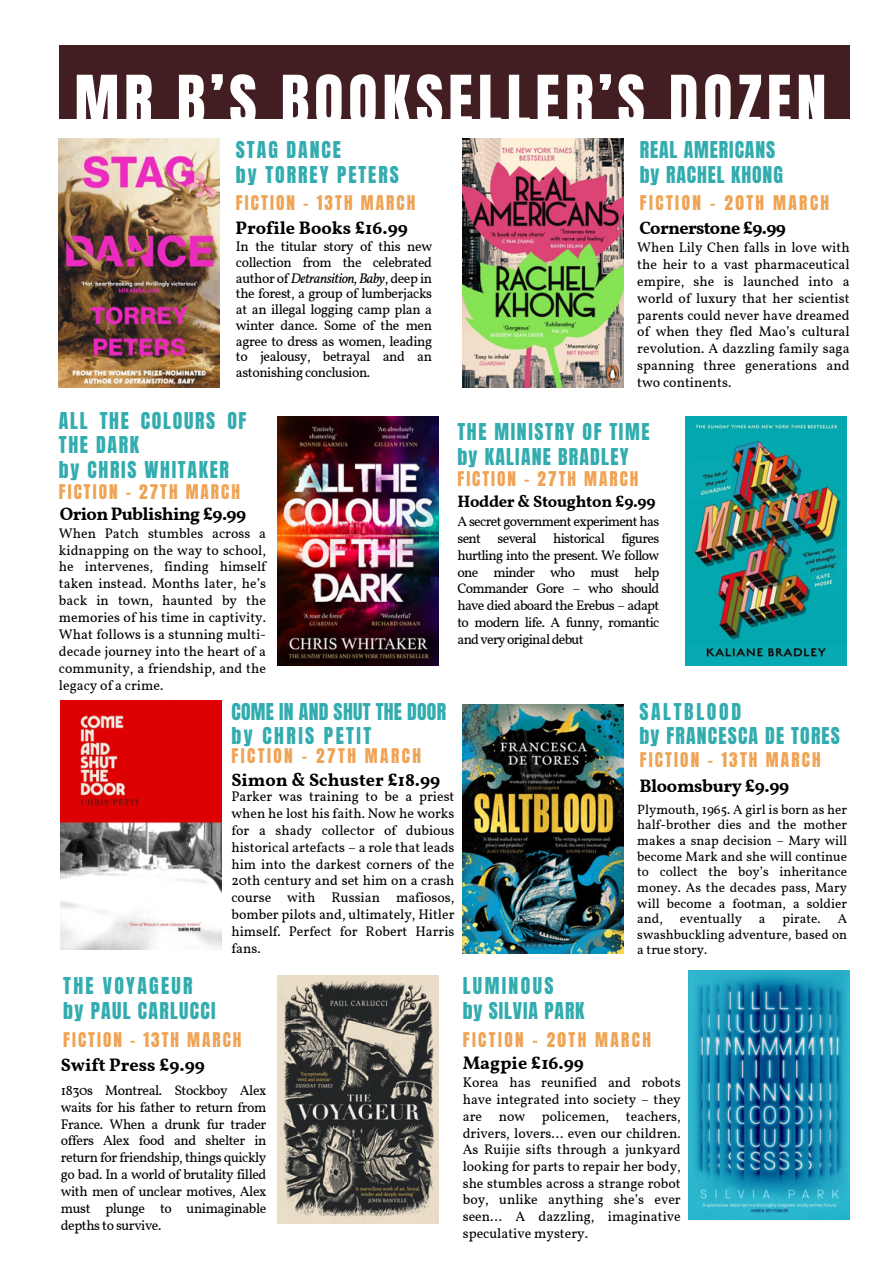
<style>
.page{position:relative;width:894px;height:1264px;background:#fff}
.page>*{position:absolute;margin:0;border:0;box-sizing:border-box;transform-origin:0 0}
.t1{font:60px "Anton";letter-spacing:.08em;color:#fff}
.t2{font:19.8px/24.8px "Anton";letter-spacing:.085em;color:#32acaf}
.t3{font:19.8px/24.8px "Anton";letter-spacing:.045em;color:#32acaf}
.t4{font:19.8px/24.8px "Anton";letter-spacing:.015em;color:#32acaf}
.t5{font:19.8px/24.8px "Anton";letter-spacing:.06em;color:#32acaf}
.t6{font:19.8px/24.8px "Anton";letter-spacing:.065em;color:#32acaf}
.t7{font:700 18px "Vollkorn";color:#000}
.t8{font:700 18px "Vollkorn";letter-spacing:-.035em;color:#000}
.t9{font:700 18px "Vollkorn";letter-spacing:-.02em;color:#000}
.t10{font:17.25px "Anton";letter-spacing:.12em;color:#efa355}
.t11{font:17.25px "Anton";letter-spacing:.14em;color:#efa355}
.t12{font:700 16.5px "Vollkorn";letter-spacing:-.02em;color:#000}
.t13{font:13.95px/16.8px "Vollkorn";color:#000;text-align:justify}
.t14{font:13.35px/15.6px "Vollkorn";color:#000;text-align:justify}
.s1{font-style:italic}
</style>
<div class="page">
<img style="left:61px;top:700px;width:161px;height:249px">
<img style="left:462px;top:704px;width:161px;height:249px">
<img style="left:277px;top:975px;width:161px;height:248px">
<img style="left:59px;top:139px;width:161px;height:248px">
<img style="left:462px;top:139px;width:161px;height:248px">
<img style="left:277px;top:416px;width:161px;height:249px">
<img style="left:685px;top:416px;width:161px;height:249px">
<div style="left:59px;top:45px;width:790px;height:73px;background:#421e22"></div>
<img style="left:688px;top:970px;width:161px;height:249px">
<h3 class="t1" style="left:74px;top:58px;width:753px">MR B’S BOOKSELLER’S DOZEN</h3>
<h3 class="t2" style="left:236px;top:137px;width:164px">STAG DANCE<br>by TORREY PETERS</h3>
<p class="t10" style="left:236px;top:190px;width:181px">FICTION - 13TH MARCH</p>
<h4 class="t7" style="left:235px;top:217px;width:174px">Profile Books £16.99</h4>
<h2 class="t13" style="left:236px;top:240px;width:198px;line-height:15.8px">In the titular story of this new collection from the celebrated author of <span class="s1">Detransition,Baby</span>, deep in the forest, a group of lumberjacks at an illegal logging camp plan a winter dance. Some of the men agree to dress as women, leading to jealousy, betrayal and an astonishing conclusion.</h2>
<h2 class="t2" style="left:59px;top:408px;width:189px">ALL THE COLOURS OF<br>THE DARK<br>by CHRIS WHITAKER</h2>
<p class="t10" style="left:59px;top:479px;width:182px">FICTION - 27TH MARCH</p>
<h3 class="t8" style="left:60px;top:503px;width:188px">Orion Publishing £9.99</h3>
<p class="t13" style="left:59px;top:525px;width:208px">When Patch stumbles across a kidnapping on the way to school, he intervenes, finding himself taken instead. Months later, he’s back in town, haunted by the memories of his time in captivity.<br>What follows is a stunning multi&shy;decade journey into the heart of a community, a friendship, and the legacy of a crime.</p>
<p class="t3" style="left:639px;top:137px;width:145px">REAL AMERICANS by RACHEL KHONG</p>
<h3 class="t11" style="left:639px;top:190px;width:191px">FICTION - 20TH MARCH</h3>
<p class="t8" style="left:639px;top:217px;width:148px">Cornerstone £9.99</p>
<h4 class="t13" style="left:637px;top:240px;width:214px">When Lily Chen falls in love with the heir to a vast pharmaceutical empire, she is launched into a world of luxury that her scientist parents could never have dreamed of when they fled Mao’s cultural revolution. A dazzling family saga spanning three generations and two continents.</h4>
<p class="t2" style="left:457px;top:420px;width:193px">THE MINISTRY OF TIME by KALIANE BRADLEY</p>
<h4 class="t10" style="left:457px;top:466px;width:182px">FICTION - 27TH MARCH</h4>
<h2 class="t12" style="left:457px;top:491px;width:200px">Hodder &amp; Stoughton £9.99</h2>
<p class="t13" style="left:457px;top:514px;width:203px">A secret government experiment has sent several historical figures hurtling into the present. We follow one minder who must help Commander Gore – who should have died aboard the Erebus – adapt to modern life. A funny, romantic andveryoriginaldebut</p>
<h4 class="t4" style="left:231px;top:699px;width:216px">COME IN AND SHUT THE DOOR by CHRIS PETIT</h4>
<h1 class="t11" style="left:231px;top:743px;width:191px">FICTION - 27TH MARCH</h1>
<p class="t7" style="left:231px;top:768px;width:210px">Simon &amp; Schuster £18.99</p>
<h3 class="t13" style="left:231px;top:789px;width:224px">Parker was training to be a priest when he lost his faith. Now he works for a shady collector of dubious historical artefacts – a role that leads him into the darkest corners of the 20th century and set him on a crash course with Russian mafiosos, bomber pilots and, ultimately, Hitler himself. Perfect for Robert Harris fans.</h3>
<h3 class="t6" style="left:63px;top:974px;width:154px">THE VOYAGEUR by PAUL CARLUCCI</h3>
<h4 class="t10" style="left:63px;top:1026px;width:180px">FICTION - 13TH MARCH</h4>
<h2 class="t7" style="left:61px;top:1053px;width:145px">Swift Press £9.99</h2>
<p class="t13" style="left:61px;top:1082px;width:207px">1830s Montreal. Stockboy Alex waits for his father to return from France. When a drunk fur trader offers Alex food and shelter in return for friendship, things quickly go bad. In a world of brutality filled with men of unclear motives, Alex must plunge to unimaginable depths to survive.</p>
<h3 class="t3" style="left:462px;top:974px;width:123px">LUMINOUS<br>by SILVIA PARK</h3>
<h4 class="t5" style="left:639px;top:699px;width:202px">SALTBLOOD<br>by FRANCESCA DE TORES</h4>
<h2 class="t10" style="left:639px;top:747px;width:183px">FICTION - 13TH MARCH</h2>
<p class="t9" style="left:639px;top:774px;width:151px">Bloomsbury £9.99</p>
<p class="t14" style="left:637px;top:802px;width:211px">Plymouth, 1965. A girl is born as her half-brother dies and the mother makes a snap decision – Mary will become Mark and she will continue to collect the boy’s inheritance money. As the decades pass, Mary will become a footman, a soldier and,</p>
<p class="t14" style="left:679px;top:911px;width:63px">eventually</p>
<p class="t14" style="left:758px;top:911px;width:8px">a</p>
<p class="t14" style="left:782px;top:911px;width:40px">pirate.</p>
<p class="t14" style="left:637px;top:911px;width:211px;text-indent:200px">A swashbuckling adventure, based on a true story.</p>
<h5 class="t11" style="left:462px;top:1027px;width:190px">FICTION - 20TH MARCH</h5>
<p class="t7" style="left:462px;top:1051px;width:123px">Magpie £16.99</p>
<p class="t13" style="left:462px;top:1075px;width:219px">Korea has reunified and robots have integrated into society – they are now policemen, teachers, drivers, lovers… even our children.<br>As Ruijie sifts through a junkyard looking for parts to repair her body, she stumbles across a strange robot boy, unlike anything she’s ever seen… A dazzling, imaginative speculative mystery.</p>
</div>
